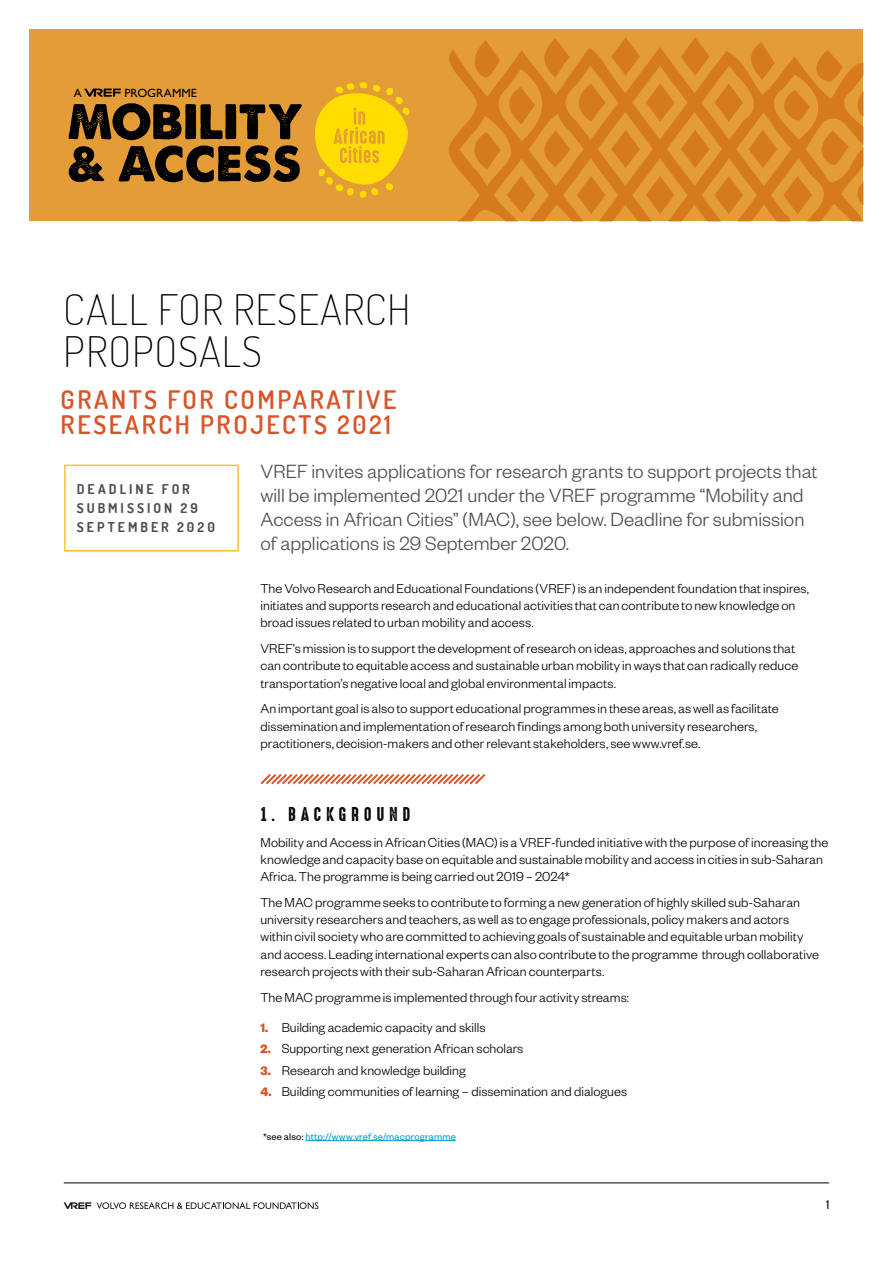
<style>
.page{position:relative;width:893px;height:1263px;background:#fff}
.page>*{position:absolute;margin:0;border:0;box-sizing:border-box;transform-origin:0 0}
.t1{font:200 42px/42px "Dosis";letter-spacing:.02em;color:#000}
.t2{font:600 25.5px/25.5px "Dosis";letter-spacing:.1em;color:#d85428}
.t3{font:300 21px/24px "Founders Grotesk";color:#4f4e4d}
.t4{font:18px "High Voltage Rough";letter-spacing:.26em;color:#000}
.t5{font:300 14.25px/17.2px "Founders Grotesk";letter-spacing:.005em;color:#000}
.t6{font:700 13.5px/19.2px "Dosis";letter-spacing:.225em;color:#4f4e4d}
.t7{font:500 12px "Gill Sans MT Pro";letter-spacing:.005em;color:#000}
.t8{font:600 12px "Dosis";color:#1a1a22}
.t9{font:10.5px "Founders Grotesk";letter-spacing:.015em;color:#0098c3}
.s1{font-weight:700;font-size:13.5px;color:#d85428}
.s2{color:#000}
</style>
<div class="page">
<hr style="left:64px;top:1183px;width:765px;height:1px;background:#000">
<svg style="left:97px;top:1202px;width:221px;height:7px"></svg>
<svg style="left:64px;top:1202px;width:27px;height:7px"></svg>
<div style="left:30px;top:30px;width:833px;height:191px;background:#e49c36"></div>
<div style="left:64px;top:465px;width:175px;height:86px;border:2px solid #f7c22d"></div>
<svg style="left:260px;top:774px;width:226px;height:11px"></svg>
<hr style="left:305px;top:1140px;width:151px;height:1px;background:#0098c3">
<svg style="left:315px;top:82px;width:95px;height:116px"></svg>
<svg style="left:68px;top:88px;width:234px;height:94px"></svg>
<svg style="left:449px;top:37px;width:414px;height:184px"></svg>
<p class="t7" style="left:74px;top:85px;width:10px">A</p>
<p class="t7" style="left:124px;top:85px;width:74px">PROGRAMME</p>
<h1 class="t1" style="left:64px;top:287px;width:348px">CALL FOR RESEARCH<br>PROPOSALS</h1>
<h2 class="t2" style="left:61px;top:386px;width:337px">GRANTS FOR COMPARATIVE<br>RESEARCH PROJECTS 2021</h2>
<p class="t6" style="left:77px;top:479px;width:140px">DEADLINE FOR<br>SUBMISSION 29<br>SEPTEMBER 2020</p>
<p class="t3" style="left:260px;top:458px;width:559px">VREF invites applications for research grants to support projects that will be implemented 2021 under the VREF programme “Mobility and Access in African Cities” (MAC), see below. Deadline for submission of applications is 29 September 2020.</p>
<p class="t5" style="left:260px;top:579px;width:550px">The Volvo Research and Educational Foundations (VREF) is an independent foundation that inspires, initiates and supports research and educational activities that can contribute to new knowledge on broad issues related to urban mobility and access.</p>
<p class="t5" style="left:260px;top:639px;width:539px">VREF’s mission is to support the development of research on ideas, approaches and solutions that can contribute to equitable access and sustainable urban mobility in ways that can radically reduce transportation’s negative local and global environmental impacts.</p>
<p class="t5" style="left:260px;top:699px;width:520px">An important goal is also to support educational programmes in these areas, as well as facilitate dissemination and implementation of research findings among both university researchers, practitioners, decision-makers and other relevant stakeholders, see www.vref.se.</p>
<p class="t4" style="left:260px;top:804px;width:151px">1. BACKGROUND</p>
<p class="t5" style="left:260px;top:833px;width:569px">Mobility and Access in African Cities (MAC) is a VREF-funded initiative with the purpose of increasing the knowledge and capacity base on equitable and sustainable mobility and access in cities in sub-Saharan<br>Africa. The programme is being carried out 2019 – 2024*</p>
<p class="t5" style="left:260px;top:893px;width:560px">The MAC programme seeks to contribute to forming a new generation of highly skilled sub-Saharan university researchers and teachers, as well as to engage professionals, policy makers and actors within civil society who are committed to achieving goals of sustainable and equitable urban mobility and access. Leading international experts can also contribute to the programme through collaborative research projects with their sub-Saharan African counterparts.</p>
<p class="t5" style="left:260px;top:988px;width:370px">The MAC programme is implemented through four activity streams:</p>
<p class="t5" style="left:260px;top:1018px;width:226px"><span class="s1">1.</span> Building academic capacity and skills</p>
<p class="t5" style="left:260px;top:1039px;width:264px"><span class="s1">2.</span> Supporting next generation African scholars</p>
<p class="t5" style="left:260px;top:1061px;width:207px"><span class="s1">3.</span> Research and knowledge building</p>
<p class="t5" style="left:260px;top:1082px;width:368px"><span class="s1">4.</span> Building communities of learning – dissemination and dialogues</p>
<p class="t9" style="left:263px;top:1130px;width:194px"><span class="s2">*see also:</span> http://www.vref.se/macprogramme</p>
<p class="t8" style="left:826px;top:1197px;width:5px">1</p>
</div>
